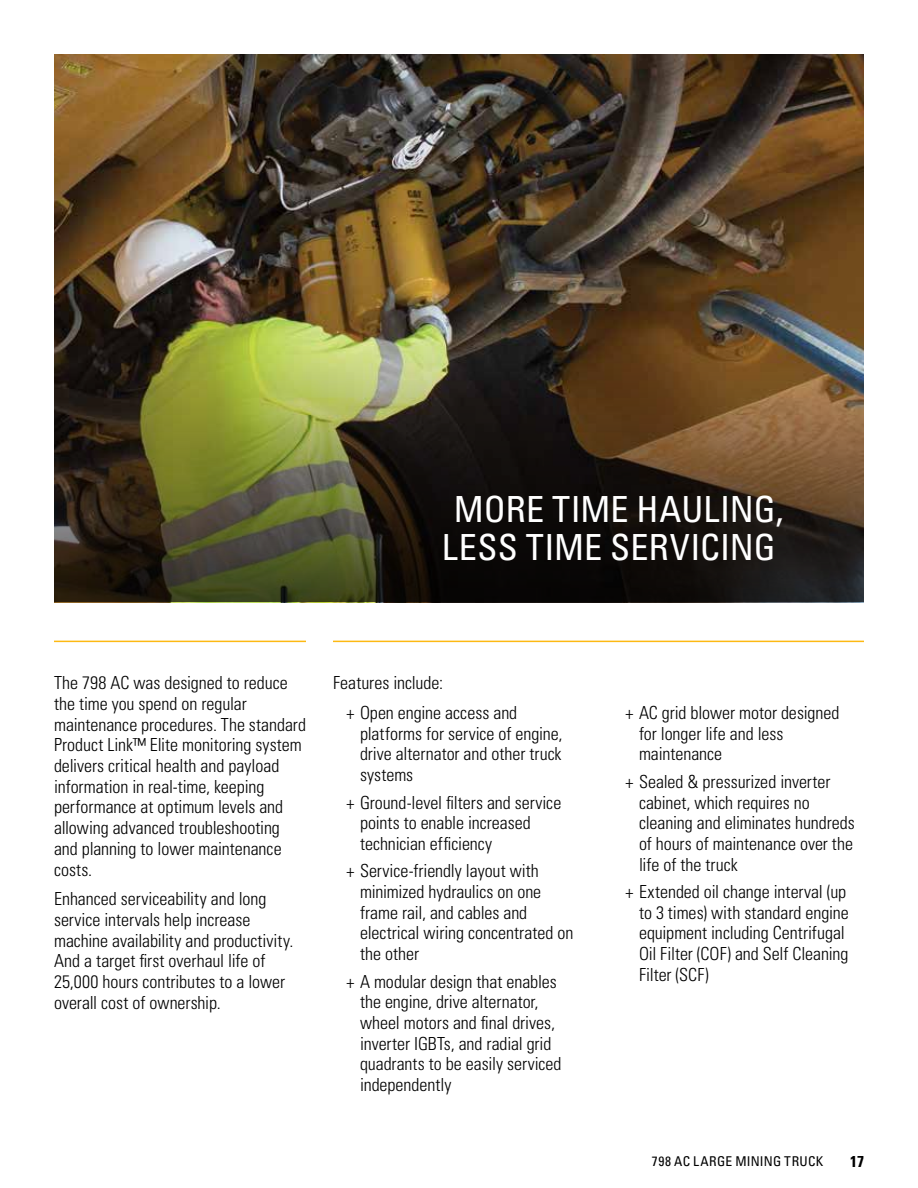
<style>
.page{position:relative;width:918px;height:1188px;background:#fff}
.page>*{position:absolute;margin:0;border:0;box-sizing:border-box;transform-origin:0 0}
.t1{font:condensed 36px/37.5px "Univers LT Std";color:#fff;text-align:center}
.t2{font:300 condensed 18px/20.7px "Univers LT Std";color:#000}
.t3{font:700 condensed 15.75px "Univers LT Std";color:#000}
.t4{font:condensed 13.5px "Univers LT Std";letter-spacing:.025em;color:#000}
</style>
<div class="page">
<img style="left:54px;top:54px;width:810px;height:289px">
<img style="left:54px;top:343px;width:810px;height:259px">
<hr style="left:54px;top:641px;width:252px;height:1px;background:#fdb913">
<hr style="left:333px;top:641px;width:531px;height:1px;background:#fdb913">
<h1 class="t1" style="left:442px;top:490px;width:343px">MORE TIME HAULING,<br>LESS TIME SERVICING</h1>
<p class="t2" style="left:54px;top:673px;width:254px">The 798 AC was designed to reduce the time you spend on regular maintenance procedures. The standard<br>Product Link™ Elite monitoring system delivers critical health and payload information in real-time, keeping performance at optimum levels and allowing advanced troubleshooting and planning to lower maintenance costs.</p>
<p class="t2" style="left:54px;top:889px;width:241px">Enhanced serviceability and long service intervals help increase machine availability and productivity.<br>And a target first overhaul life of 25,000 hours contributes to a lower overall cost of ownership.</p>
<p class="t2" style="left:346px;top:668px;width:172px;line-height:29.7px;text-indent:-14px">Features include:<br>+ Open engine access and</p>
<p class="t2" style="left:360px;top:723px;width:204px;text-align:justify">platforms for service of engine, drive alternator and other truck systems</p>
<p class="t2" style="left:360px;top:792px;width:203px;text-indent:-14px">+ Ground-level filters and service points to enable increased technician efficiency</p>
<p class="t2" style="left:360px;top:861px;width:215px;text-indent:-14px">+ Service-friendly layout with minimized hydraulics on one frame rail, and cables and electrical wiring concentrated on the other</p>
<p class="t2" style="left:360px;top:971px;width:203px;text-indent:-14px">+ A modular design that enables the engine, drive alternator, wheel motors and final drives, inverter IGBTs, and radial grid quadrants to be easily serviced independently</p>
<p class="t2" style="left:639px;top:702px;width:202px;text-indent:-14px">+ AC grid blower motor designed for longer life and less maintenance</p>
<p class="t2" style="left:639px;top:771px;width:217px;text-indent:-14px">+ Sealed &amp; pressurized inverter cabinet, which requires no cleaning and eliminates hundreds of hours of maintenance over the life of the truck</p>
<p class="t2" style="left:639px;top:881px;width:211px;text-indent:-14px">+ Extended oil change interval (up to 3 times) with standard engine equipment including Centrifugal<br>Oil Filter (COF) and Self Cleaning<br>Filter (SCF)</p>
<p class="t4" style="left:652px;top:1153px;width:173px">798 AC LARGE MINING TRUCK</p>
<p class="t3" style="left:850px;top:1151px;width:15px">17</p>
</div>
